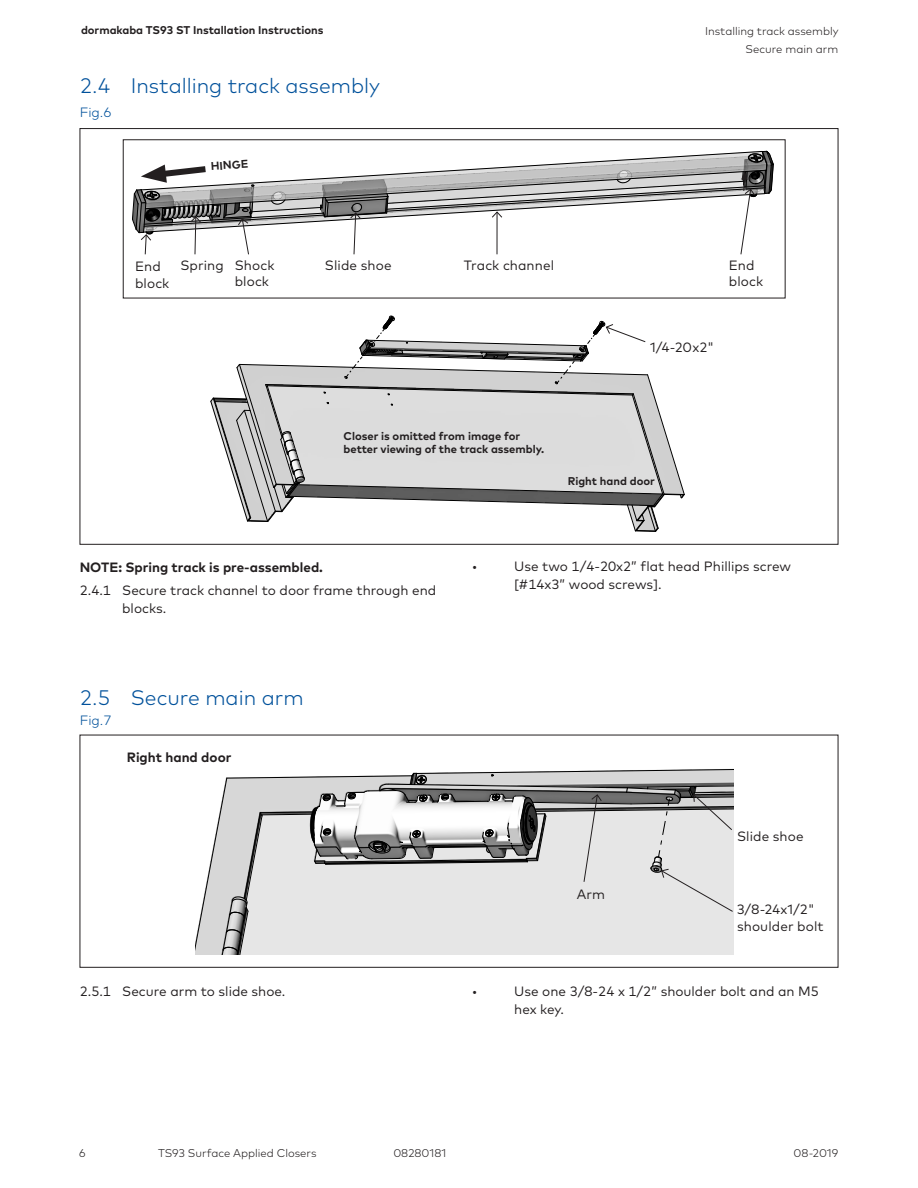
<style>
.page{position:relative;width:918px;height:1188px;background:#fff}
.page>*{position:absolute;margin:0;border:0;box-sizing:border-box;transform-origin:0 0}
.t1{font:300 21px "Mark Pro";color:#01519b}
.Fließtext___Anweisun{font:13.5px/18px "Mark Pro";color:#231f20}
.Body_Text_9pt_12pt_R{font:700 13.5px "Mark Pro";color:#231f20}
.t2{font:300 13.5px "Mark Pro";color:#01519b}
.Body_Text_7_5pt_9pt{font:700 11.25px/13.5px "Mark Pro";color:#231f20}
.t3{font:300 11.25px/18px "Mark Pro";color:#231f20;text-align:right}
</style>
<div class="page">
<div style="left:80px;top:735px;width:758px;height:233px;border:1px solid #231f20"></div>
<div style="left:123px;top:139px;width:663px;height:159px;border:1px solid #231f20"></div>
<svg style="left:132px;top:151px;width:642px;height:104px"></svg>
<svg style="left:210px;top:315px;width:475px;height:217px"></svg>
<svg style="left:195px;top:768px;width:539px;height:186px;background:#cfcfcf"></svg>
<p class="Body_Text_7_5pt_9pt" style="left:81px;top:22px;width:244px">dormakaba TS93 ST Installation Instructions</p>
<p class="t1" style="left:80px;top:70px;width:302px">2.4 Installing track assembly</p>
<p class="t2" style="left:80px;top:102px;width:33px">Fig.6</p>
<p class="Body_Text_7_5pt_9pt" style="left:210px;top:159px;width:39px;rotate:-4deg">HINGE</p>
<p class="t3" style="left:705px;top:21px;width:135px">Installing track assembly<br>Secure main arm</p>
<p class="Fließtext___Anweisun" style="left:135px;top:257px;width:36px;line-height:16.5px">End block</p>
<p class="Fließtext___Anweisun" style="left:235px;top:255px;width:41px">Shock</p>
<p class="Fließtext___Anweisun" style="left:325px;top:255px;width:68px">Slide shoe</p>
<p class="Fließtext___Anweisun" style="left:464px;top:255px;width:92px">Track channel</p>
<p class="Fließtext___Anweisun" style="left:180px;top:255px;width:45px">Spring</p>
<p class="Fließtext___Anweisun" style="left:729px;top:256px;width:36px;line-height:16.5px">End block</p>
<p class="Fließtext___Anweisun" style="left:235px;top:272px;width:36px">block</p>
<p class="Fließtext___Anweisun" style="left:650px;top:338px;width:66px">1/4-20x2"</p>
<p class="Body_Text_7_5pt_9pt" style="left:344px;top:428px;width:202px">Closer is omitted from image for better viewing of the track assembly.</p>
<p class="Body_Text_7_5pt_9pt" style="left:568px;top:473px;width:89px">Right hand door</p>
<p class="Body_Text_9pt_12pt_R" style="left:80px;top:557px;width:245px">NOTE: Spring track is pre-assembled.</p>
<p class="Fließtext___Anweisun" style="left:122px;top:580px;width:316px;text-indent:-43px">2.4.1 Secure track channel to door frame through end blocks.</p>
<p class="t1" style="left:80px;top:682px;width:225px">2.5 Secure main arm</p>
<p class="t2" style="left:80px;top:710px;width:33px">Fig.7</p>
<p class="Body_Text_9pt_12pt_R" style="left:127px;top:747px;width:106px">Right hand door</p>
<p class="Fließtext___Anweisun" style="left:472px;top:556px;width:7px">•</p>
<p class="Fließtext___Anweisun" style="left:514px;top:556px;width:278px">Use two 1/4-20x2” flat head Phillips screw [#14x3” wood screws].</p>
<p class="Fließtext___Anweisun" style="left:577px;top:884px;width:30px">Arm</p>
<p class="Fließtext___Anweisun" style="left:737px;top:826px;width:68px">Slide shoe</p>
<p class="Fließtext___Anweisun" style="left:737px;top:900px;width:88px;line-height:16.5px">3/8-24x1/2" shoulder bolt</p>
<p class="Fließtext___Anweisun" style="left:80px;top:981px;width:207px">2.5.1 Secure arm to slide shoe.</p>
<p class="Fließtext___Anweisun" style="left:472px;top:981px;width:7px">•</p>
<p class="Fließtext___Anweisun" style="left:514px;top:981px;width:306px">Use one 3/8-24 x 1/2” shoulder bolt and an M5 hex key.</p>
<p class="t3" style="left:79px;top:1144px;width:8px">6</p>
<p class="t3" style="left:158px;top:1143px;width:160px">TS93 Surface Applied Closers</p>
<p class="t3" style="left:393px;top:1143px;width:54px">08280181</p>
<p class="t3" style="left:794px;top:1143px;width:46px">08-2019</p>
</div>
